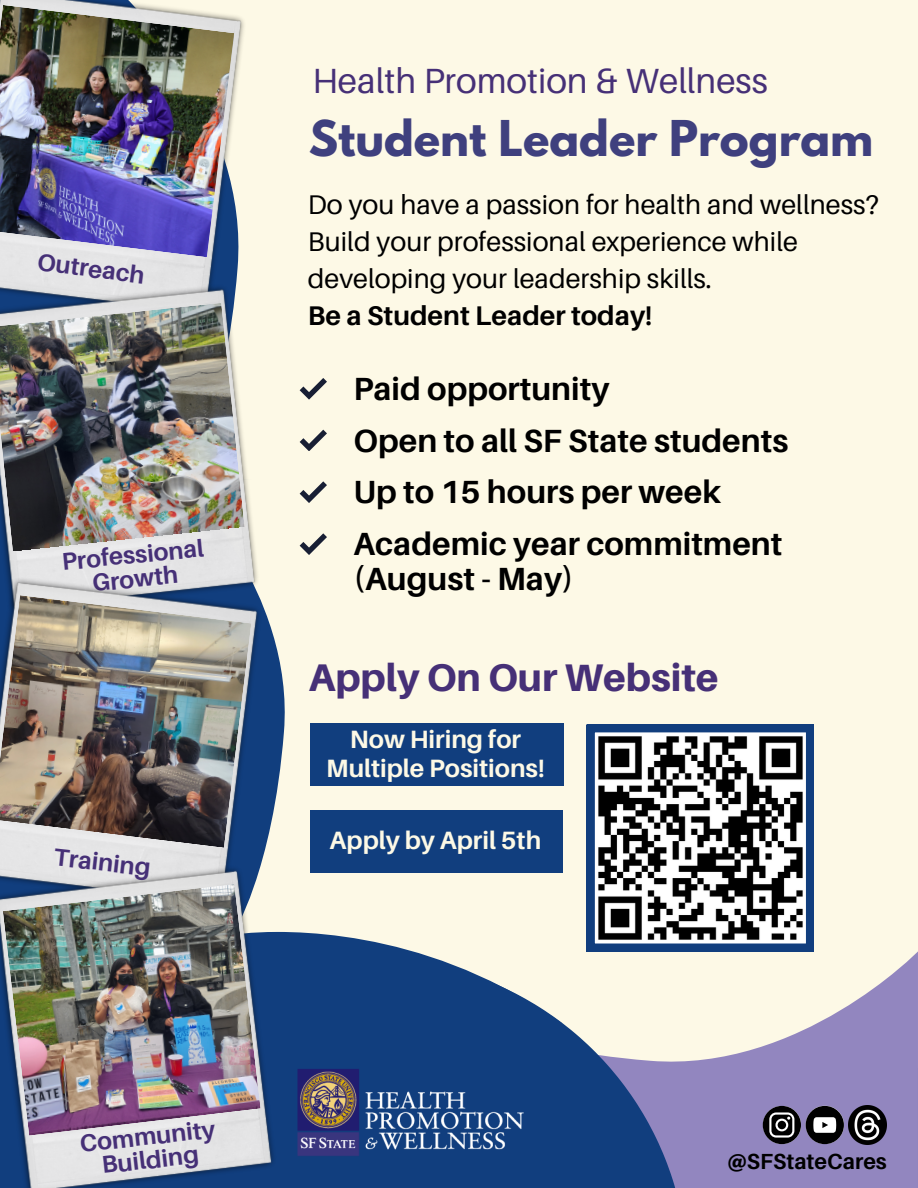
<style>
.page{position:relative;width:918px;height:1188px;background:#fff}
.page>*{position:absolute;margin:0;border:0;box-sizing:border-box;transform-origin:0 0}
.t1{font:700 43.65px "League Spartan";color:#3f407e}
.t2{font:800 38.55px "Aileron";color:#463077}
.t3{font:34.95px "Aileron";color:#463077}
.t4{font:700 32.1px/35.1px "Aileron";color:#000}
.t5{font:27px/37.2px "Aileron";color:#000}
.t6{font:700 25.05px/29.2px "Aileron";color:#fdf9e6;text-align:center}
.t7{font:700 24.3px/24.2px "Aileron";color:#463077;text-align:center}
.t8{font:700 21.9px "Aileron";color:#000}
.s1{font-weight:700}
</style>
<div class="page">
<div style="left:250px;top:0;width:313px;height:479px;background:#fdf9e6"></div>
<div style="left:264px;top:479px;width:299px;height:427px;background:#fdf9e6"></div>
<div style="left:563px;top:0;width:355px;height:1067px;background:#fdf9e6"></div>
<svg style="left:689px;top:951px;width:229px;height:237px;fill:#9286bf"></svg>
<svg style="left:281px;top:906px;width:408px;height:282px;fill:#113e7e"></svg>
<svg style="left:300px;top:378px;width:27px;height:21px"></svg>
<svg style="left:300px;top:430px;width:27px;height:21px"></svg>
<svg style="left:300px;top:481px;width:27px;height:22px"></svg>
<svg style="left:300px;top:533px;width:27px;height:22px"></svg>
<img style="left:290px;top:1062px;width:242px;height:101px">
<img style="left:849px;top:1106px;width:38px;height:38px">
<svg style="left:763px;top:1106px;width:81px;height:38px;background:#565361"></svg>
<img style="left:0;top:0;width:250px;height:281px">
<img style="left:0;top:5px;width:234px;height:252px">
<img style="left:0;top:281px;width:264px;height:292px">
<img style="left:0;top:303px;width:245px;height:249px">
<img style="left:0;top:573px;width:266px;height:289px">
<img style="left:0;top:595px;width:251px;height:253px">
<img style="left:0;top:862px;width:281px;height:326px">
<img style="left:3px;top:884px;width:258px;height:252px">
<div style="left:310px;top:724px;width:254px;height:62px;background:#113e7e"></div>
<svg style="left:587px;top:725px;width:227px;height:226px;background:#787e86"></svg>
<div style="left:310px;top:810px;width:253px;height:63px;background:#113e7e"></div>
<p class="t7" style="left:39px;top:249px;width:110px;rotate:7deg">Outreach</p>
<h4 class="t7" style="left:61px;top:550px;width:144px;rotate:-6deg">Professional<br>Growth</h4>
<p class="t7" style="left:55px;top:844px;width:99px;rotate:6deg">Training</p>
<p class="t3" style="left:312px;top:60px;width:457px">Health Promotion &amp; Wellness</p>
<p class="t1" style="left:309px;top:117px;width:566px">Student Leader Program</p>
<p class="t5" style="left:308px;top:185px;width:573px">Do you have a passion for health and wellness?<br>Build your professional experience while developing your leadership skills.<br><span class="s1">Be a Student Leader today!</span></p>
<h3 class="t4" style="left:354px;top:371px;width:258px">Paid opportunity</h3>
<h1 class="t4" style="left:354px;top:422px;width:436px">Open to all SF State students</h1>
<p class="t4" style="left:354px;top:474px;width:369px">Up to 15 hours per week</p>
<h6 class="t4" style="left:354px;top:526px;width:431px">Academic year commitment (August - May)</h6>
<p class="t2" style="left:309px;top:654px;width:411px">Apply On Our Website</p>
<h4 class="t6" style="left:326px;top:724px;width:220px">Now Hiring for<br>Multiple Positions!</h4>
<p class="t6" style="left:330px;top:825px;width:213px">Apply by April 5th</p>
<h5 class="t7" style="left:79px;top:1131px;width:138px;line-height:23.7px;rotate:-6deg">Community<br>Building</h5>
<p class="t8" style="left:727px;top:1147px;width:161px">@SFStateCares</p>
</div>
